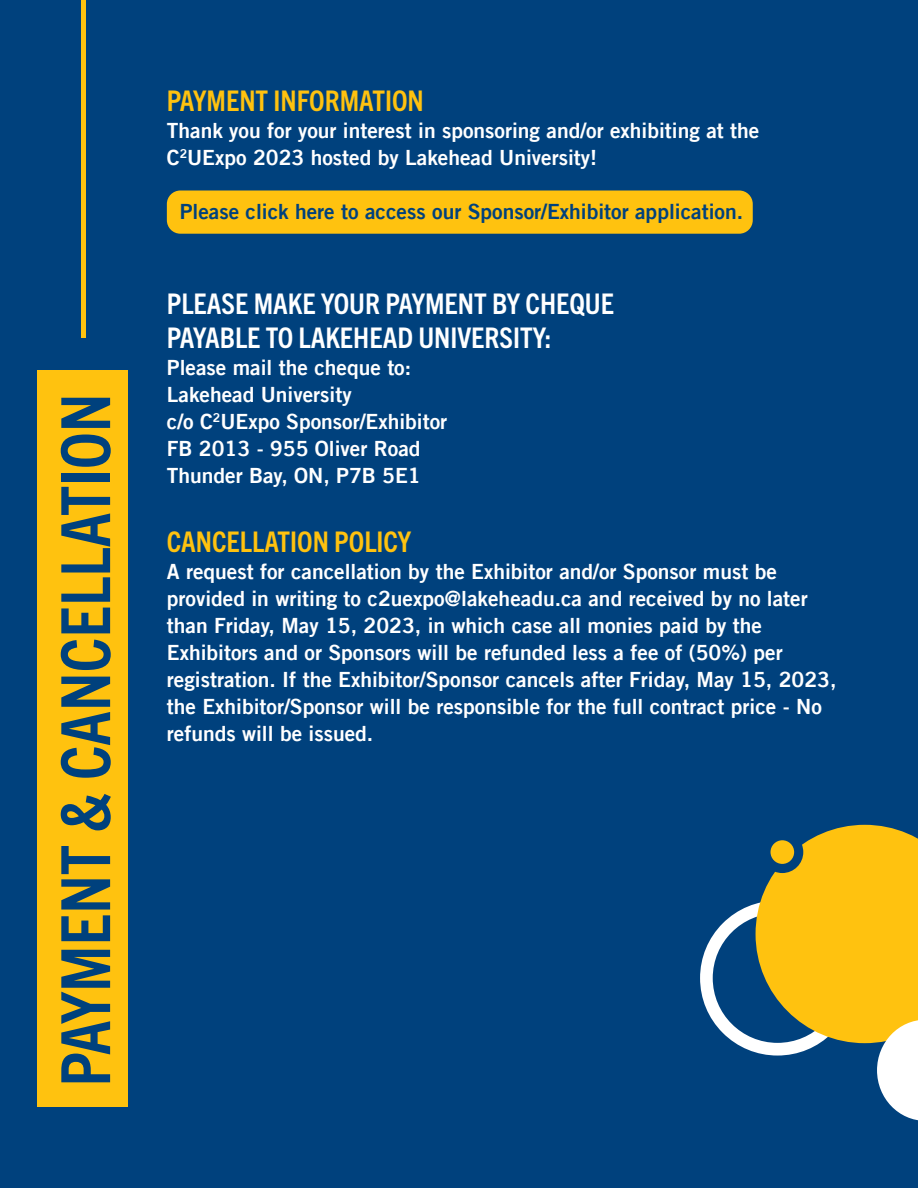
<style>
.page{position:relative;width:918px;height:1188px;background:#00417d}
.page>*{position:absolute;margin:0;border:0;box-sizing:border-box;transform-origin:0 0}
.t1{font:700 condensed 67.95px "Trade Gothic Next LT Pro";color:#00417d}
.t2{font:700 condensed 28.5px/34.2px "Trade Gothic Next LT Pro";color:#fff}
.t3{font:700 condensed 28.5px "Trade Gothic Next LT Pro";color:#ffc20f}
.t4{font:21px/27px "Trade Gothic LT Bold Two";color:#fff}
.t5{font:21px "Trade Gothic LT Bold Two";color:#00417d}
</style>
<div class="page">
<div style="left:167px;top:190px;width:586px;height:44px;background:#ffc20f;border-radius:14px"></div>
<div style="left:37px;top:370px;width:91px;height:737px;background:#ffc20f"></div>
<hr style="left:81px;top:0;width:4px;height:338px;background:#ffc20f">
<svg style="left:700px;top:825px;width:218px;height:296px"></svg>
<h1 class="t1" style="left:39px;top:1087px;width:695px;rotate:-90deg">PAYMENT &amp; CANCELLATION</h1>
<h2 class="t3" style="left:167px;top:81px;width:259px">PAYMENT INFORMATION</h2>
<p class="t4" style="left:167px;top:116px;width:594px">Thank you for your interest in sponsoring and/or exhibiting at the<br>C<sup>2</sup>UExpo 2023 hosted by Lakehead University!</p>
<p class="t5" style="left:180px;top:198px;width:565px">Please click here to access our Sponsor/Exhibitor application.</p>
<h2 class="t2" style="left:167px;top:285px;width:449px">PLEASE MAKE YOUR PAYMENT BY CHEQUE<br>PAYABLE TO LAKEHEAD UNIVERSITY:</h2>
<p class="t4" style="left:167px;top:354px;width:282px">Please mail the cheque to:<br>Lakehead University<br>c/o C<sup>2</sup>UExpo Sponsor/Exhibitor<br>FB 2013 - 955 Oliver Road<br>Thunder Bay, ON, P7B 5E1</p>
<h2 class="t3" style="left:167px;top:522px;width:246px">CANCELLATION POLICY</h2>
<p class="t4" style="left:167px;top:557px;width:671px">A request for cancellation by the Exhibitor and/or Sponsor must be provided in writing to c2uexpo@lakeheadu.ca and received by no later than Friday, May 15, 2023, in which case all monies paid by the Exhibitors and or Sponsors will be refunded less a fee of (50%) per registration. If the Exhibitor/Sponsor cancels after Friday, May 15, 2023, the Exhibitor/Sponsor will be responsible for the full contract price - No refunds will be issued.</p>
</div>
